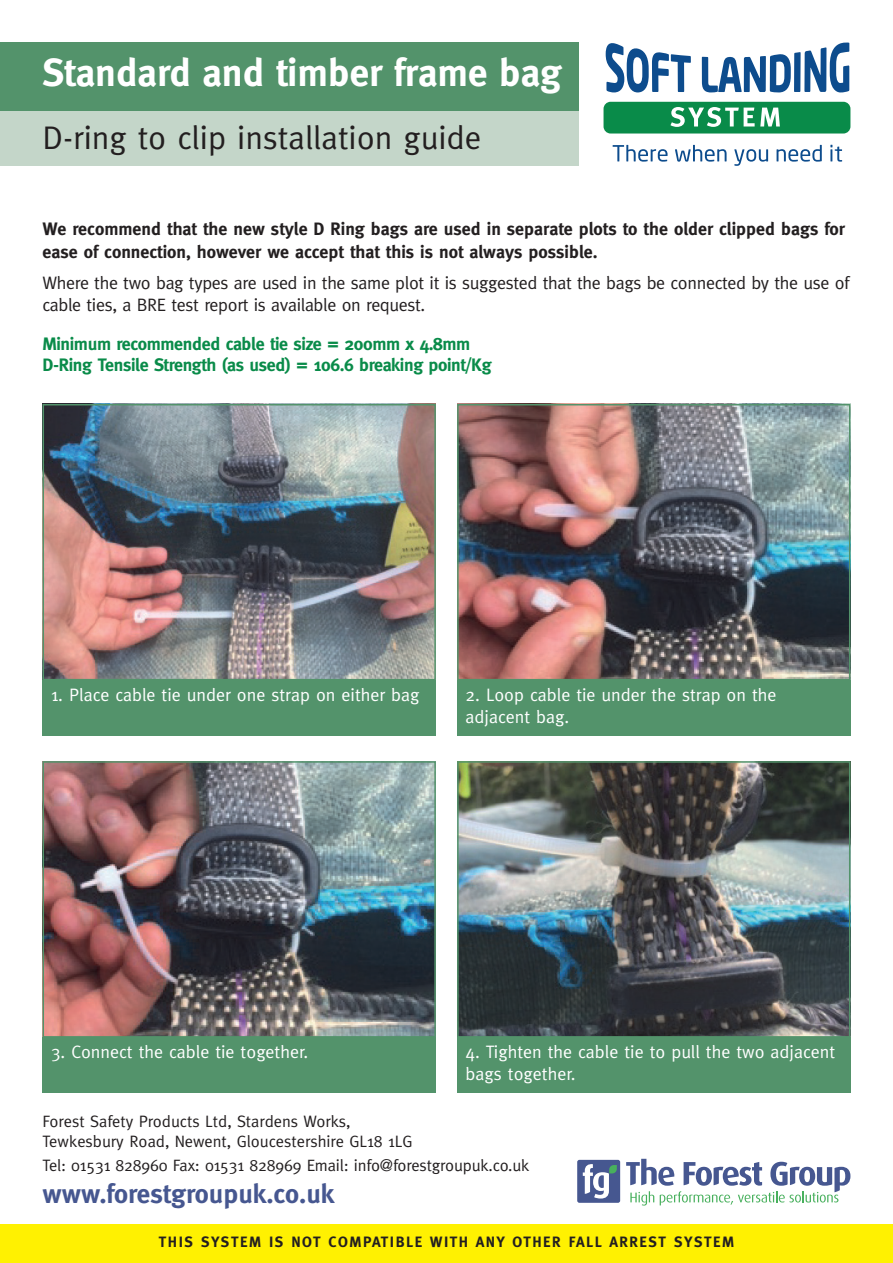
<style>
.page{position:relative;width:893px;height:1263px;background:#fff}
.page>*{position:absolute;margin:0;border:0;box-sizing:border-box;transform-origin:0 0}
.t1{font:700 39px "Meta";color:#fff}
.t2{font:33px "Meta";color:#231f20}
.t3{font:700 27px "Meta";color:#465790}
.t4{font:18px/21.6px "Meta";color:#fff}
.t5{font:700 18px/22.5px "Meta";color:#231f20}
.t6{font:18px/22.5px "Meta";letter-spacing:-.02em;color:#231f20}
.t7{font:700 18px/21.6px "Meta";letter-spacing:-.02em;color:#098b49}
.t8{font:16.5px/19.8px "Meta";letter-spacing:-.01em;color:#231f20}
.t9{font:700 15px "Meta";letter-spacing:.1em;color:#231f20}
</style>
<div class="page">
<div style="left:0;top:111px;width:578px;height:55px;background:#c4d6c9"></div>
<svg style="left:606px;top:43px;width:85px;height:50px"></svg>
<svg style="left:702px;top:43px;width:147px;height:50px"></svg>
<div style="left:603px;top:102px;width:247px;height:32px;background:#098b49;border-radius:7px"></div>
<svg style="left:670px;top:107px;width:110px;height:20px"></svg>
<svg style="left:613px;top:145px;width:55px;height:17px"></svg>
<svg style="left:675px;top:145px;width:52px;height:17px"></svg>
<svg style="left:734px;top:149px;width:34px;height:17px"></svg>
<svg style="left:777px;top:145px;width:45px;height:17px"></svg>
<svg style="left:830px;top:145px;width:12px;height:17px"></svg>
<img style="left:46px;top:764px;width:387px;height:270px">
<div style="left:43px;top:761px;width:393px;height:276px;border:2px solid #53936b"></div>
<img style="left:46px;top:407px;width:387px;height:270px">
<div style="left:43px;top:404px;width:393px;height:276px;border:2px solid #53936b"></div>
<img style="left:460px;top:764px;width:387px;height:270px">
<div style="left:457px;top:761px;width:393px;height:276px;border:2px solid #53936b"></div>
<img style="left:460px;top:407px;width:387px;height:270px">
<div style="left:457px;top:404px;width:393px;height:276px;border:2px solid #53936b"></div>
<div style="left:0;top:43px;width:578px;height:68px;background:#53936b"></div>
<div style="left:43px;top:1037px;width:393px;height:56px;background:#53936b"></div>
<div style="left:43px;top:680px;width:393px;height:56px;background:#53936b"></div>
<div style="left:457px;top:1037px;width:393px;height:56px;background:#53936b"></div>
<div style="left:457px;top:680px;width:393px;height:56px;background:#53936b"></div>
<div style="left:577px;top:1160px;width:43px;height:43px;background:#465790;border-radius:2px"></div>
<svg style="left:626px;top:1159px;width:224px;height:46px"></svg>
<svg style="left:583px;top:1164px;width:34px;height:34px"></svg>
<div style="left:0;top:1225px;width:893px;height:38px;background:#fff101"></div>
<h1 class="t1" style="left:43px;top:49px;width:521px">Standard and timber frame bag</h1>
<h2 class="t2" style="left:43px;top:119px;width:440px">D-ring to clip installation guide</h2>
<p class="t5" style="left:43px;top:218px;width:804px">We recommend that the new style D Ring bags are used in separate plots to the older clipped bags for ease of connection, however we accept that this is not always possible.</p>
<p class="t6" style="left:43px;top:271px;width:808px">Where the two bag types are used in the same plot it is suggested that the bags be connected by the use of cable ties, a BRE test report is available on request.</p>
<p class="t7" style="left:43px;top:332px;width:451px">Minimum recommended cable tie size = 200mm x 4.8mm<br>D-Ring Tensile Strength (as used) = 106.6 breaking point/Kg</p>
<p class="t4" style="left:51px;top:684px;width:370px">1. Place cable tie under one strap on either bag</p>
<p class="t4" style="left:466px;top:684px;width:312px">2. Loop cable tie under the strap on the adjacent bag.</p>
<p class="t4" style="left:51px;top:1041px;width:259px">3. Connect the cable tie together.</p>
<p class="t4" style="left:466px;top:1041px;width:371px">4. Tighten the cable tie to pull the two adjacent bags together.</p>
<p class="t8" style="left:43px;top:1111px;width:371px">Forest Safety Products Ltd, Stardens Works,<br>Tewkesbury Road, Newent, Gloucestershire GL18 1LG</p>
<p class="t8" style="left:43px;top:1155px;width:488px">Tel: 01531 828960 Fax: 01531 828969 Email: info@forestgroupuk.co.uk</p>
<h3 class="t3" style="left:43px;top:1178px;width:293px">www.forestgroupuk.co.uk</h3>
<p class="t9" style="left:159px;top:1233px;width:577px">THIS SYSTEM IS NOT COMPATIBLE WITH ANY OTHER FALL ARREST SYSTEM</p>
</div>
